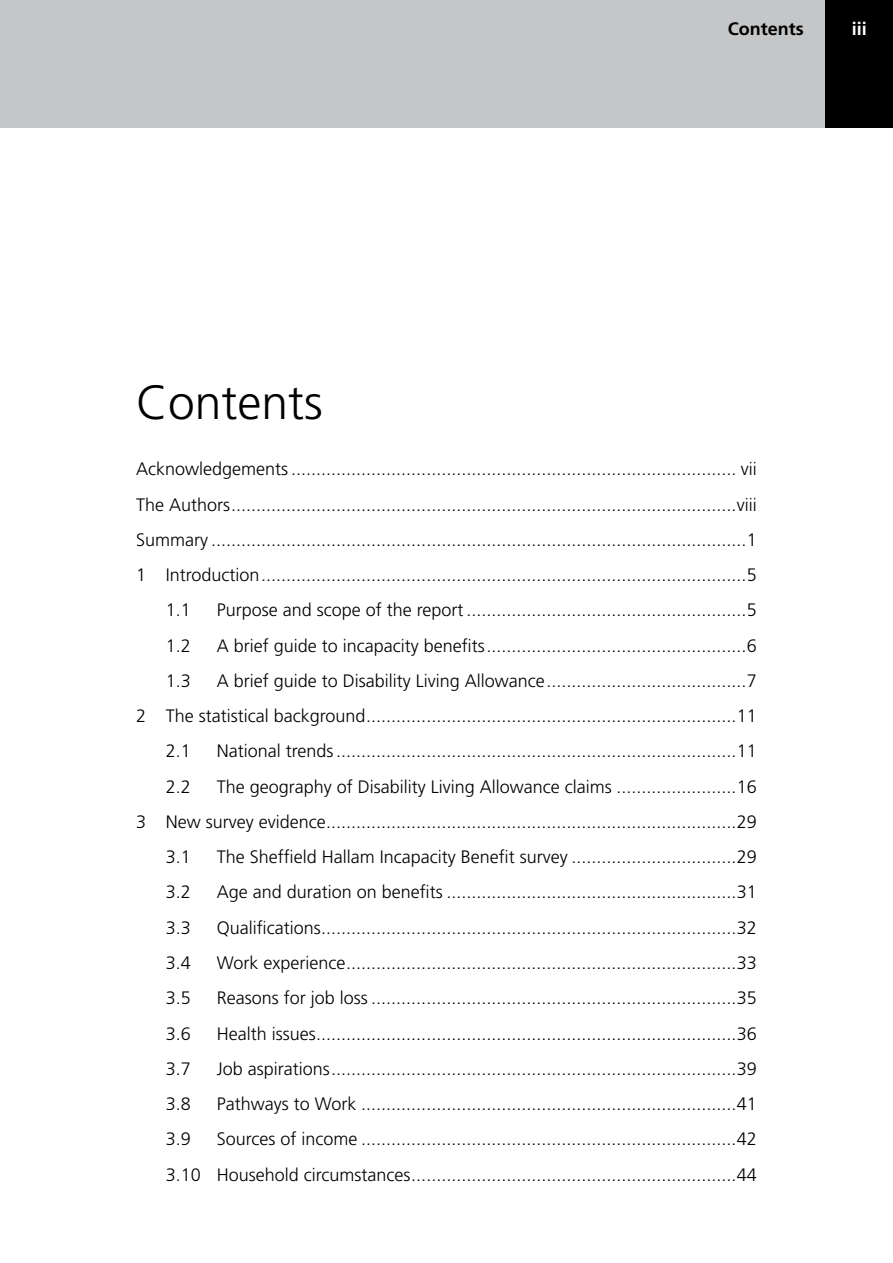
<style>
.page{position:relative;width:893px;height:1263px;background:#fff}
.page>*{position:absolute;margin:0;border:0;box-sizing:border-box;transform-origin:0 0}
.t1{font:300 48px "Frutiger LT";color:#000}
.t2{font:300 18px/35.2px "Frutiger LT";color:#000;text-align:right}
.t3{font:700 18px "Frutiger LT";color:#000}
.t4{font:700 18px "Frutiger LT";color:#fff}
</style>
<div class="page">
<div style="left:825px;top:0;width:68px;height:128px;background:#000"></div>
<div style="left:0;top:0;width:825px;height:128px;background:#c5c6c8"></div>
<h1 class="t1" style="left:136px;top:375px;width:188px">Contents</h1>
<p class="t3" style="left:728px;top:18px;width:77px">Contents</p>
<p class="t4" style="left:852px;top:18px;width:17px">iii</p>
<p class="t2" style="left:136px;top:452px;width:622px">Acknowledgements ......................................................................................... vii</p>
<p class="t2" style="left:136px;top:487px;width:622px">The Authors.....................................................................................................viii</p>
<p class="t2" style="left:136px;top:522px;width:622px">Summary ...........................................................................................................1</p>
<p class="t2" style="left:136px;top:557px;width:622px">1 Introduction.................................................................................................5</p>
<p class="t2" style="left:166px;top:593px;width:27px">1.1</p>
<p class="t2" style="left:217px;top:593px;width:541px">Purpose and scope of the report........................................................5</p>
<p class="t2" style="left:166px;top:628px;width:27px">1.2</p>
<p class="t2" style="left:217px;top:628px;width:541px">A brief guide to incapacity benefits....................................................6</p>
<p class="t2" style="left:166px;top:663px;width:27px">1.3</p>
<p class="t2" style="left:217px;top:663px;width:542px">A brief guide to Disability Living Allowance........................................7</p>
<p class="t2" style="left:136px;top:698px;width:622px">2 The statistical background..........................................................................11</p>
<p class="t2" style="left:166px;top:734px;width:27px">2.1</p>
<p class="t2" style="left:217px;top:734px;width:541px">National trends................................................................................11</p>
<p class="t2" style="left:166px;top:769px;width:27px">2.2</p>
<p class="t2" style="left:217px;top:769px;width:541px">The geography of Disability Living Allowance claims ........................16</p>
<p class="t2" style="left:136px;top:804px;width:622px">3 New survey evidence..................................................................................29</p>
<p class="t2" style="left:166px;top:840px;width:27px">3.1</p>
<p class="t2" style="left:217px;top:840px;width:541px">The Sheffield Hallam Incapacity Benefit survey .................................29</p>
<p class="t2" style="left:166px;top:875px;width:27px">3.2</p>
<p class="t2" style="left:217px;top:875px;width:541px">Age and duration on benefits ..........................................................31</p>
<p class="t2" style="left:166px;top:910px;width:27px">3.3</p>
<p class="t2" style="left:217px;top:910px;width:541px">Qualifications...................................................................................32</p>
<p class="t2" style="left:166px;top:945px;width:27px">3.4</p>
<p class="t2" style="left:217px;top:945px;width:541px">Work experience..............................................................................33</p>
<p class="t2" style="left:166px;top:981px;width:27px">3.5</p>
<p class="t2" style="left:217px;top:981px;width:541px">Reasons for job loss .........................................................................35</p>
<p class="t2" style="left:166px;top:1016px;width:27px">3.6</p>
<p class="t2" style="left:217px;top:1016px;width:541px">Health issues....................................................................................36</p>
<p class="t2" style="left:166px;top:1051px;width:27px">3.7</p>
<p class="t2" style="left:217px;top:1051px;width:541px">Job aspirations.................................................................................39</p>
<p class="t2" style="left:166px;top:1086px;width:27px">3.8</p>
<p class="t2" style="left:217px;top:1086px;width:541px">Pathways to Work ...........................................................................41</p>
<p class="t2" style="left:166px;top:1122px;width:27px">3.9</p>
<p class="t2" style="left:166px;top:1122px;width:593px">Sources of income ...........................................................................42<br>3.10 Household circumstances.................................................................44</p>
</div>
